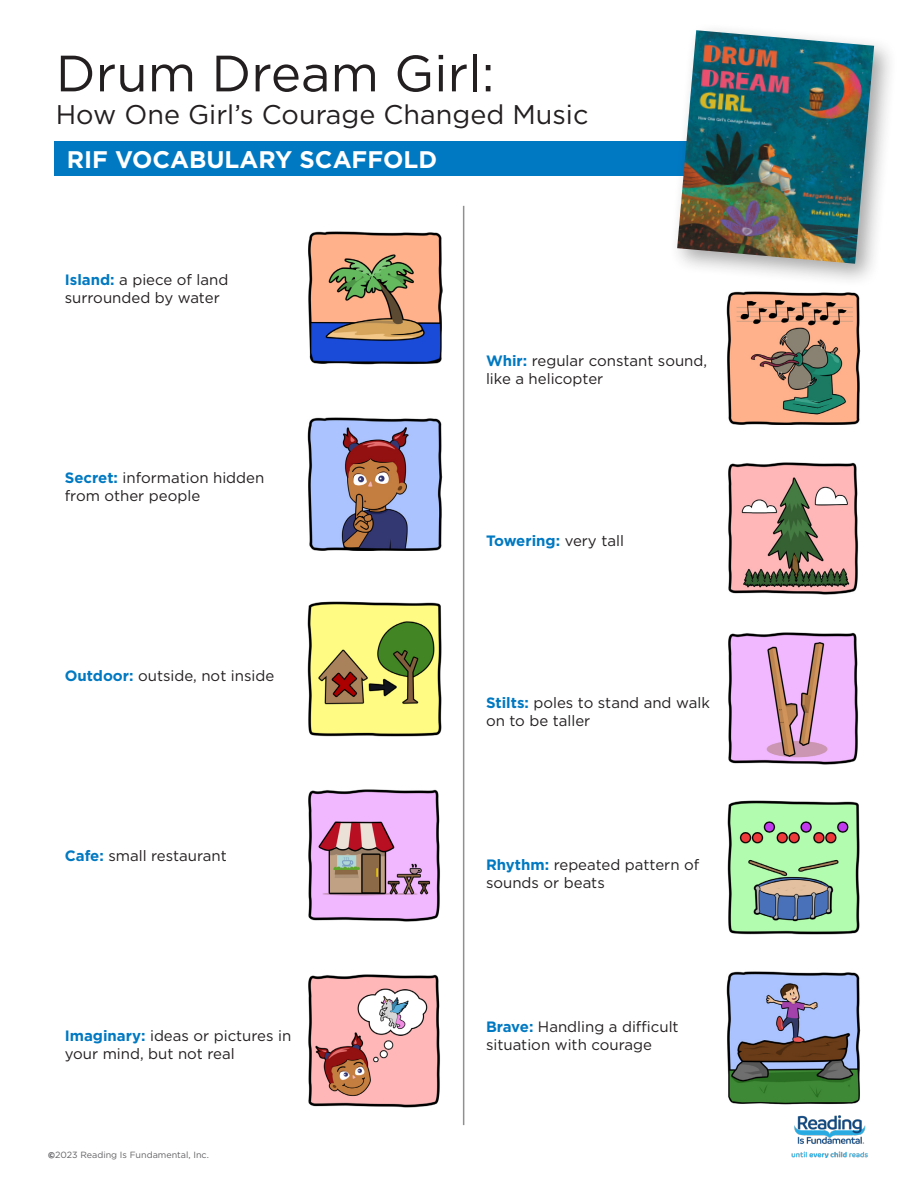
<style>
.page{position:relative;width:918px;height:1188px;background:#fff}
.page>*{position:absolute;margin:0;border:0;box-sizing:border-box;transform-origin:0 0}
.t1{font:51px "Gotham";color:#231f20}
.t2{font:27px "Gotham";color:#231f20}
.t3{font:700 24px "Gotham";color:#fff}
.t4{font:15px/18px "Gotham";color:#231f20}
.t5{font:700 15px "Gotham";color:#0079c2}
.t6{font:9px "Gotham";color:#636366}
.s1{font-weight:700;color:#0079c2}
.s2{font-family:"Branding";font-weight:700}
.s3{font-weight:400;color:#231f20}
</style>
<div class="page">
<div style="left:54px;top:141px;width:804px;height:35px;background:#0079c2"></div>
<hr style="left:463px;top:206px;width:1px;height:919px;background:#231f20">
<img style="left:308px;top:231px;width:134px;height:134px">
<img style="left:726px;top:291px;width:135px;height:134px">
<img style="left:307px;top:417px;width:135px;height:133px">
<img style="left:728px;top:462px;width:130px;height:133px">
<img style="left:727px;top:801px;width:133px;height:134px">
<img style="left:307px;top:601px;width:135px;height:135px">
<img style="left:728px;top:632px;width:130px;height:133px">
<img style="left:726px;top:971px;width:135px;height:133px">
<img style="left:308px;top:789px;width:132px;height:133px">
<img style="left:308px;top:974px;width:132px;height:133px">
<img style="left:791px;top:1115px;width:77px;height:43px">
<div style="left:669px;top:22px;width:230px;height:266px;background:#231f20;opacity:.4"></div>
<img style="left:677px;top:30px;width:197px;height:234px">
<p class="t1" style="left:56px;top:41px;width:440px">Drum Dream Girl:</p>
<p class="t2" style="left:56px;top:98px;width:534px">How One Girl’s Courage Changed Music</p>
<p class="t3" style="left:67px;top:143px;width:372px">RIF VOCABULARY SCAFFOLD</p>
<p class="t4" style="left:65px;top:270px;width:165px"><span class="s1">Island:</span> a piece of land surrounded by water</p>
<p class="t4" style="left:65px;top:468px;width:201px"><span class="s1">Secret:</span> information hidden from other people</p>
<p class="t4" style="left:65px;top:666px;width:211px"><span class="s1">Outdoor:</span> outside, not inside</p>
<p class="t4" style="left:65px;top:846px;width:164px"><span class="s1">Cafe:</span> small restaurant</p>
<p class="t4" style="left:65px;top:1026px;width:228px"><span class="s1">Imaginary:</span> ideas or pictures in your mind, but not real</p>
<p class="t6" style="left:48px;top:1149px;width:162px"><span class="s2">©</span>2023 Reading Is Fundamental, Inc.</p>
<p class="t4" style="left:486px;top:351px;width:223px"><span class="s1">Whir:</span> regular constant sound, like a helicopter</p>
<p class="t5" style="left:486px;top:531px;width:139px">Towering: <span class="s3">very tall</span></p>
<p class="t4" style="left:486px;top:693px;width:225px"><span class="s1">Stilts:</span> poles to stand and walk on to be taller</p>
<p class="t4" style="left:486px;top:855px;width:215px"><span class="s1">Rhythm:</span> repeated pattern of sounds or beats</p>
<p class="t4" style="left:486px;top:1017px;width:194px"><span class="s1">Brave:</span> Handling a difficult situation with courage</p>
</div>
